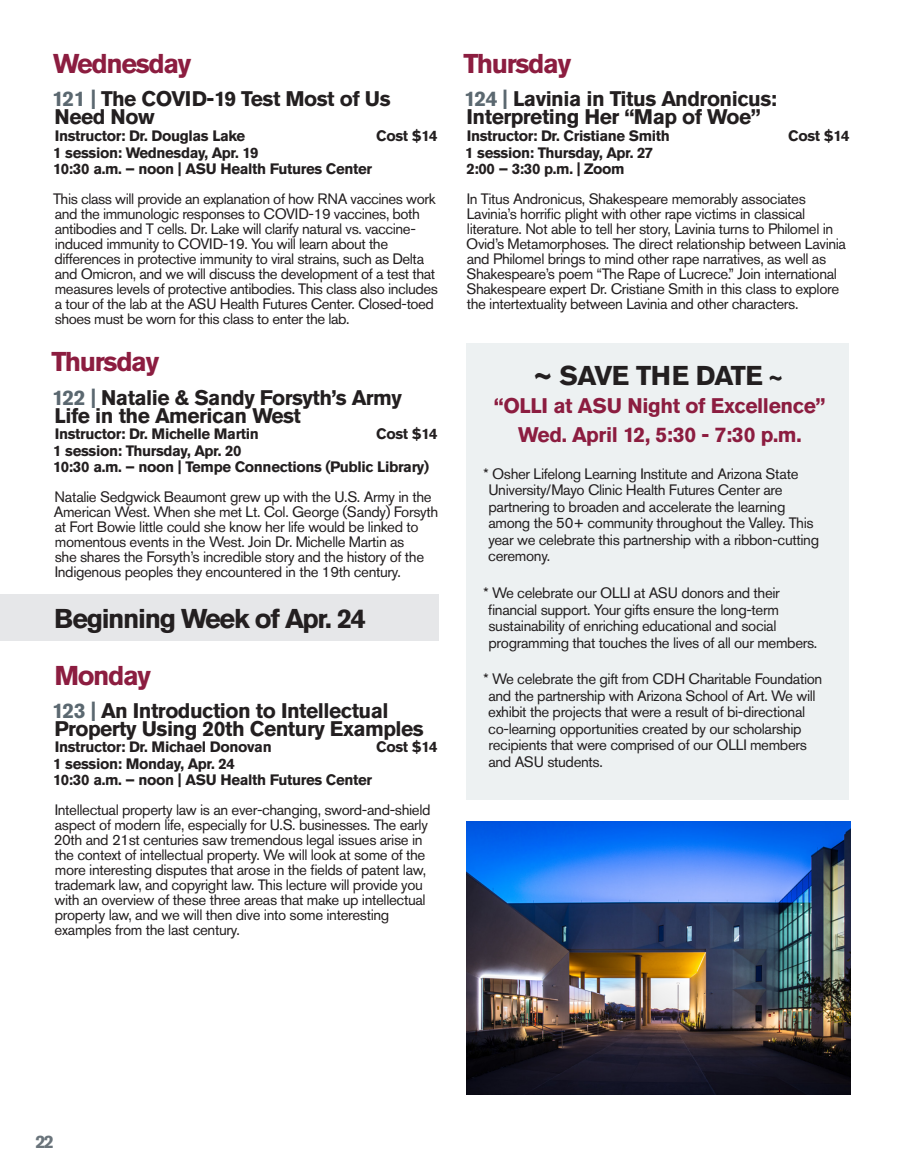
<style>
.page{position:relative;width:905px;height:1175px;background:#fff}
.page>*{position:absolute;margin:0;border:0;box-sizing:border-box;transform-origin:0 0}
.Day_of_the_Week{font:700 27px "Akzidenz Grotesk Std";letter-spacing:-.05em;color:#8c1d40}
.Class_Description{font:700 27px "Akzidenz Grotesk Std";letter-spacing:-.05em;color:#231f20}
.Class_Description-2{font:700 27px "Akzidenz Grotesk Std";letter-spacing:-.02em;color:#231f20}
.Class_Title{font:700 27px "Akzidenz Grotesk Std";letter-spacing:-.05em;color:#8c1d40}
.Day_of_the_Week-2{font:700 21px/18px "Akzidenz Grotesk Std";letter-spacing:-.025em;color:#231f20}
.Class_Description-3{font:700 21px/28.5px "Akzidenz Grotesk Std";letter-spacing:-.02em;color:#8c1d40;text-align:center}
.Class_Title-2{font:700 21px/18px "Akzidenz Grotesk Std";letter-spacing:-.025em;color:#231f20}
.t1{font:700 18px "Akzidenz Grotesk Std";color:#6a747b}
.Day_of_the_Week-3{font:15px/15px "Akzidenz Grotesk Std";letter-spacing:-.025em;color:#231f20}
.Class_Description-4{font:15px/16.5px "Akzidenz Grotesk Std";letter-spacing:-.025em;color:#231f20}
.Day_of_the_Week-4{font:700 15px/16.5px "Akzidenz Grotesk Std";letter-spacing:-.025em;color:#231f20}
.Class_Title-3{font:700 15px/16.5px "Akzidenz Grotesk Std";letter-spacing:-.025em;color:#231f20}
.s1{color:#5b6870}
.s2{font-size:21px}
</style>
<div class="page">
<div style="left:1px;top:594px;width:438px;height:47px;background:#e6e7e9"></div>
<div style="left:466px;top:343px;width:382px;height:456px;background:#edf1f2"></div>
<img style="left:466px;top:821px;width:384px;height:273px">
<p class="Class_Title" style="left:53px;top:48px;width:140px">Wednesday</p>
<p class="Class_Title-2" style="left:52px;top:90px;width:340px"><span class="s1">121 |</span> The COVID-19 Test Most of Us<br>Need Now</p>
<p class="Class_Title-3" style="left:55px;top:127px;width:192px">Instructor: Dr. Douglas Lake</p>
<p class="Class_Title-3" style="left:376px;top:127px;width:63px">Cost $14</p>
<p class="Class_Title-3" style="left:53px;top:144px;width:320px">1 session: Wednesday, Apr. 19<br>10:30 a.m. – noon | ASU Health Futures Center</p>
<p class="Day_of_the_Week-3" style="left:53px;top:191px;width:386px">This class will provide an explanation of how RNA vaccines work and the immunologic responses to COVID-19 vaccines, both antibodies and T cells. Dr. Lake will clarify natural vs. vaccine&shy;induced immunity to COVID-19. You will learn about the differences in protective immunity to viral strains, such as Delta and Omicron, and we will discuss the development of a test that measures levels of protective antibodies. This class also includes a tour of the lab at the ASU Health Futures Center. Closed-toed shoes must be worn for this class to enter the lab.</p>
<p class="Day_of_the_Week" style="left:52px;top:346px;width:109px">Thursday</p>
<p class="Day_of_the_Week-2" style="left:52px;top:388px;width:351px"><span class="s1">122 |</span> Natalie &amp; Sandy Forsyth’s Army<br>Life in the American West</p>
<p class="Day_of_the_Week-4" style="left:55px;top:425px;width:206px">Instructor: Dr. Michelle Martin</p>
<p class="Day_of_the_Week-4" style="left:376px;top:425px;width:63px">Cost $14</p>
<p class="Day_of_the_Week-4" style="left:53px;top:442px;width:377px">1 session: Thursday, Apr. 20<br>10:30 a.m. – noon | Tempe Connections (Public Library)</p>
<p class="Day_of_the_Week-3" style="left:54px;top:489px;width:386px">Natalie Sedgwick Beaumont grew up with the U.S. Army in the American West. When she met Lt. Col. George (Sandy) Forsyth at Fort Bowie little could she know her life would be linked to momentous events in the West. Join Dr. Michelle Martin as<br>she shares the Forsyth’s incredible story and the history of the Indigenous peoples they encountered in the 19th century.</p>
<p class="Class_Description" style="left:54px;top:603px;width:313px">Beginning Week of Apr. 24</p>
<p class="Day_of_the_Week" style="left:54px;top:659px;width:98px">Monday</p>
<p class="Day_of_the_Week-2" style="left:52px;top:701px;width:373px"><span class="s1">123 |</span> An Introduction to Intellectual<br>Property Using 20th Century Examples</p>
<p class="Day_of_the_Week-4" style="left:55px;top:738px;width:218px">Instructor: Dr. Michael Donovan</p>
<p class="Day_of_the_Week-4" style="left:376px;top:738px;width:63px">Cost $14</p>
<p class="Day_of_the_Week-4" style="left:53px;top:755px;width:320px">1 session: Monday, Apr. 24<br>10:30 a.m. – noon | ASU Health Futures Center</p>
<p class="Day_of_the_Week-3" style="left:54px;top:802px;width:378px">Intellectual property law is an ever-changing, sword-and-shield aspect of modern life, especially for U.S. businesses. The early 20th and 21st centuries saw tremendous legal issues arise in the context of intellectual property. We will look at some of the more interesting disputes that arose in the fields of patent law, trademark law, and copyright law. This lecture will provide you with an overview of these three areas that make up intellectual property law, and we will then dive into some interesting examples from the last century.</p>
<p class="Day_of_the_Week" style="left:463px;top:48px;width:109px">Thursday</p>
<p class="Day_of_the_Week-2" style="left:464px;top:90px;width:314px"><span class="s1">124 |</span> Lavinia in Titus Andronicus:<br>Interpreting Her “Map of Woe”</p>
<p class="Day_of_the_Week-4" style="left:467px;top:127px;width:205px">Instructor: Dr. Cristiane Smith</p>
<p class="Day_of_the_Week-4" style="left:788px;top:127px;width:63px">Cost $14</p>
<p class="Day_of_the_Week-4" style="left:465px;top:144px;width:190px">1 session: Thursday, Apr. 27<br>2:00 – 3:30 p.m. | Zoom</p>
<p class="Day_of_the_Week-3" style="left:466px;top:191px;width:381px">In Titus Andronicus, Shakespeare memorably associates Lavinia’s horrific plight with other rape victims in classical literature. Not able to tell her story, Lavinia turns to Philomel in Ovid’s Metamorphoses. The direct relationship between Lavinia and Philomel brings to mind other rape narratives, as well as Shakespeare’s poem “The Rape of Lucrece.” Join international Shakespeare expert Dr. Cristiane Smith in this class to explore the intertextuality between Lavinia and other characters.</p>
<p class="Class_Description-2" style="left:533px;top:360px;width:252px">~ SAVE THE DATE <span class="s2">~</span></p>
<p class="Class_Description-3" style="left:493px;top:392px;width:333px">‘‘OLLI at ASU Night of Excellence”<br>Wed. April 12, 5:30 - 7:30 p.m.</p>
<p class="Class_Description-4" style="left:488px;top:465px;width:332px;text-indent:-5px">* Osher Lifelong Learning Institute and Arizona State University/Mayo Clinic Health Futures Center are partnering to broaden and accelerate the learning among the 50+ community throughout the Valley. This year we celebrate this partnership with a ribbon-cutting ceremony.</p>
<p class="Class_Description-4" style="left:488px;top:584px;width:331px;text-indent:-5px">* We celebrate our OLLI at ASU donors and their financial support. Your gifts ensure the long-term sustainability of enriching educational and social programming that touches the lives of all our members.</p>
<p class="Class_Description-4" style="left:488px;top:670px;width:335px;text-indent:-5px">* We celebrate the gift from CDH Charitable Foundation and the partnership with Arizona School of Art. We will exhibit the projects that were a result of bi-directional co-learning opportunities created by our scholarship recipients that were comprised of our OLLI members and ASU students.</p>
<p class="t1" style="left:36px;top:1131px;width:20px">22</p>
</div>
